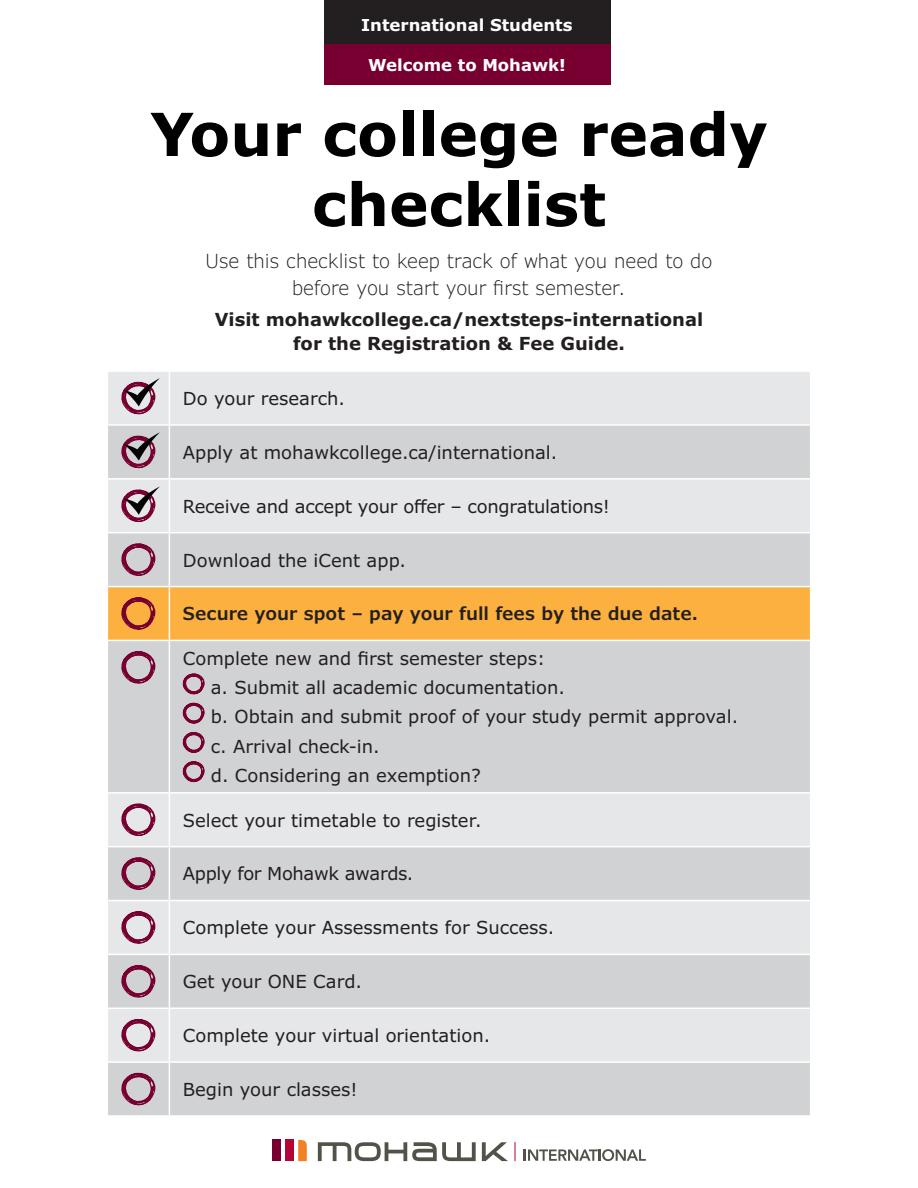
<style>
.page{position:relative;width:918px;height:1188px;background:#fff}
.page>*{position:absolute;margin:0;border:0;box-sizing:border-box;transform-origin:0 0}
.All_Black_Caps_Heade{font:700 59.4px/70.1px "Verdana Pro";color:#000;text-align:center}
.Body_Text{font:300 19.5px/27px "Verdana Pro";color:#231f20;text-align:center}
.Body_Text-2{font:18px "Verdana Pro";color:#231f20}
.Body_Text-3{font:700 18px/24px "Verdana Pro";color:#231f20;text-align:center}
.Body_Text-4{font:600 18px "Verdana Pro";color:#231f20}
.Body_Text-5{font:18px "Verdana Pro";letter-spacing:-.02em;color:#231f20}
.Body_Text-6{font:700 16.5px "Verdana Pro";color:#fff}
</style>
<div class="page">
<div style="left:272px;top:1140px;width:9px;height:21px;background:#780031"></div>
<div style="left:285px;top:1140px;width:9px;height:21px;background:#b30437"></div>
<svg style="left:298px;top:1140px;width:9px;height:21px"></svg>
<svg style="left:318px;top:1142px;width:158px;height:19px"></svg>
<svg style="left:482px;top:1142px;width:26px;height:19px"></svg>
<svg style="left:515px;top:1142px;width:1px;height:19px"></svg>
<svg style="left:524px;top:1149px;width:122px;height:12px"></svg>
<div style="left:108px;top:372px;width:702px;height:52px;background:#e6e7e9"></div>
<svg style="left:108px;top:426px;width:702px;height:689px;background:#dadbdd"></svg>
<hr style="left:169px;top:372px;width:1px;height:52px;background:#fff">
<hr style="left:169px;top:426px;width:1px;height:52px;background:#fff">
<hr style="left:107px;top:478px;width:62px;height:2px;background:#fff">
<hr style="left:169px;top:478px;width:642px;height:2px;background:#fff">
<hr style="left:169px;top:480px;width:1px;height:52px;background:#fff">
<hr style="left:107px;top:532px;width:62px;height:1px;background:#fff">
<hr style="left:169px;top:532px;width:642px;height:1px;background:#fff">
<hr style="left:169px;top:533px;width:1px;height:53px;background:#fff">
<hr style="left:107px;top:586px;width:62px;height:1px;background:#fff">
<hr style="left:169px;top:586px;width:642px;height:1px;background:#fff">
<hr style="left:169px;top:641px;width:1px;height:151px;background:#fff">
<hr style="left:169px;top:794px;width:1px;height:52px;background:#fff">
<hr style="left:107px;top:846px;width:62px;height:1px;background:#fff">
<hr style="left:169px;top:846px;width:642px;height:1px;background:#fff">
<hr style="left:169px;top:847px;width:1px;height:53px;background:#fff">
<hr style="left:107px;top:900px;width:62px;height:1px;background:#fff">
<hr style="left:169px;top:900px;width:642px;height:1px;background:#fff">
<hr style="left:169px;top:901px;width:1px;height:53px;background:#fff">
<hr style="left:107px;top:954px;width:62px;height:1px;background:#fff">
<hr style="left:169px;top:954px;width:642px;height:1px;background:#fff">
<hr style="left:169px;top:955px;width:1px;height:53px;background:#fff">
<hr style="left:107px;top:1008px;width:62px;height:1px;background:#fff">
<hr style="left:169px;top:1008px;width:642px;height:1px;background:#fff">
<hr style="left:169px;top:1009px;width:1px;height:52px;background:#fff">
<hr style="left:107px;top:1061px;width:62px;height:2px;background:#fff">
<hr style="left:169px;top:1061px;width:642px;height:2px;background:#fff">
<hr style="left:169px;top:1063px;width:1px;height:52px;background:#fff">
<hr style="left:108px;top:792px;width:61px;height:2px;background:#fff">
<hr style="left:169px;top:792px;width:641px;height:2px;background:#fff">
<svg style="left:116px;top:537px;width:43px;height:41px;background:#bca2af"></svg>
<svg style="left:107px;top:587px;width:704px;height:201px;background:#dbc7ac"></svg>
<svg style="left:116px;top:797px;width:43px;height:42px;background:#cdb4c0"></svg>
<svg style="left:116px;top:851px;width:43px;height:41px;background:#bca2af"></svg>
<svg style="left:116px;top:905px;width:43px;height:41px;background:#cdb2bf"></svg>
<svg style="left:116px;top:959px;width:43px;height:41px;background:#bca2af"></svg>
<svg style="left:116px;top:1012px;width:43px;height:42px;background:#cdb4c0"></svg>
<svg style="left:116px;top:1066px;width:43px;height:42px;background:#bda4b0"></svg>
<svg style="left:116px;top:375px;width:44px;height:42px;background:#b7a0ab"></svg>
<svg style="left:116px;top:429px;width:44px;height:42px;background:#a8919c"></svg>
<svg style="left:116px;top:483px;width:44px;height:42px;background:#b79faa"></svg>
<div style="left:324px;top:0;width:286px;height:45px;background:#231f20"></div>
<div style="left:324px;top:44px;width:286px;height:41px;background:#780031"></div>
<p class="Body_Text-6" style="left:361px;top:14px;width:213px">International Students</p>
<p class="Body_Text-6" style="left:368px;top:54px;width:199px">Welcome to Mohawk!</p>
<p class="All_Black_Caps_Heade" style="left:150px;top:100px;width:619px">Your college ready checklist</p>
<p class="Body_Text" style="left:206px;top:248px;width:508px">Use this checklist to keep track of what you need to do before you start your first semester.</p>
<p class="Body_Text-3" style="left:215px;top:308px;width:490px">Visit mohawkcollege.ca/nextsteps-international for the Registration &amp; Fee Guide.</p>
<p class="Body_Text-2" style="left:183px;top:387px;width:164px">Do your research.</p>
<p class="Body_Text-2" style="left:183px;top:441px;width:376px">Apply at mohawkcollege.ca/international.</p>
<p class="Body_Text-2" style="left:183px;top:495px;width:429px">Receive and accept your offer – congratulations!</p>
<p class="Body_Text-2" style="left:183px;top:548px;width:225px">Download the iCent app.</p>
<p class="Body_Text-4" style="left:183px;top:602px;width:517px">Secure your spot – pay your full fees by the due date.</p>
<p class="Body_Text-2" style="left:183px;top:647px;width:364px">Complete new and first semester steps:</p>
<p class="Body_Text-2" style="left:211px;top:676px;width:356px">a. Submit all academic documentation.</p>
<p class="Body_Text-2" style="left:211px;top:705px;width:529px">b. Obtain and submit proof of your study permit approval.</p>
<p class="Body_Text-2" style="left:211px;top:735px;width:171px">c. Arrival check-in.</p>
<p class="Body_Text-2" style="left:211px;top:764px;width:272px">d. Considering an exemption?</p>
<p class="Body_Text-2" style="left:183px;top:809px;width:300px">Select your timetable to register.</p>
<p class="Body_Text-5" style="left:183px;top:862px;width:232px">Apply for Mohawk awards.</p>
<p class="Body_Text-2" style="left:183px;top:916px;width:373px">Complete your Assessments for Success.</p>
<p class="Body_Text-2" style="left:183px;top:970px;width:181px">Get your ONE Card.</p>
<p class="Body_Text-2" style="left:183px;top:1024px;width:309px">Complete your virtual orientation.</p>
<p class="Body_Text-2" style="left:183px;top:1078px;width:176px">Begin your classes!</p>
</div>
